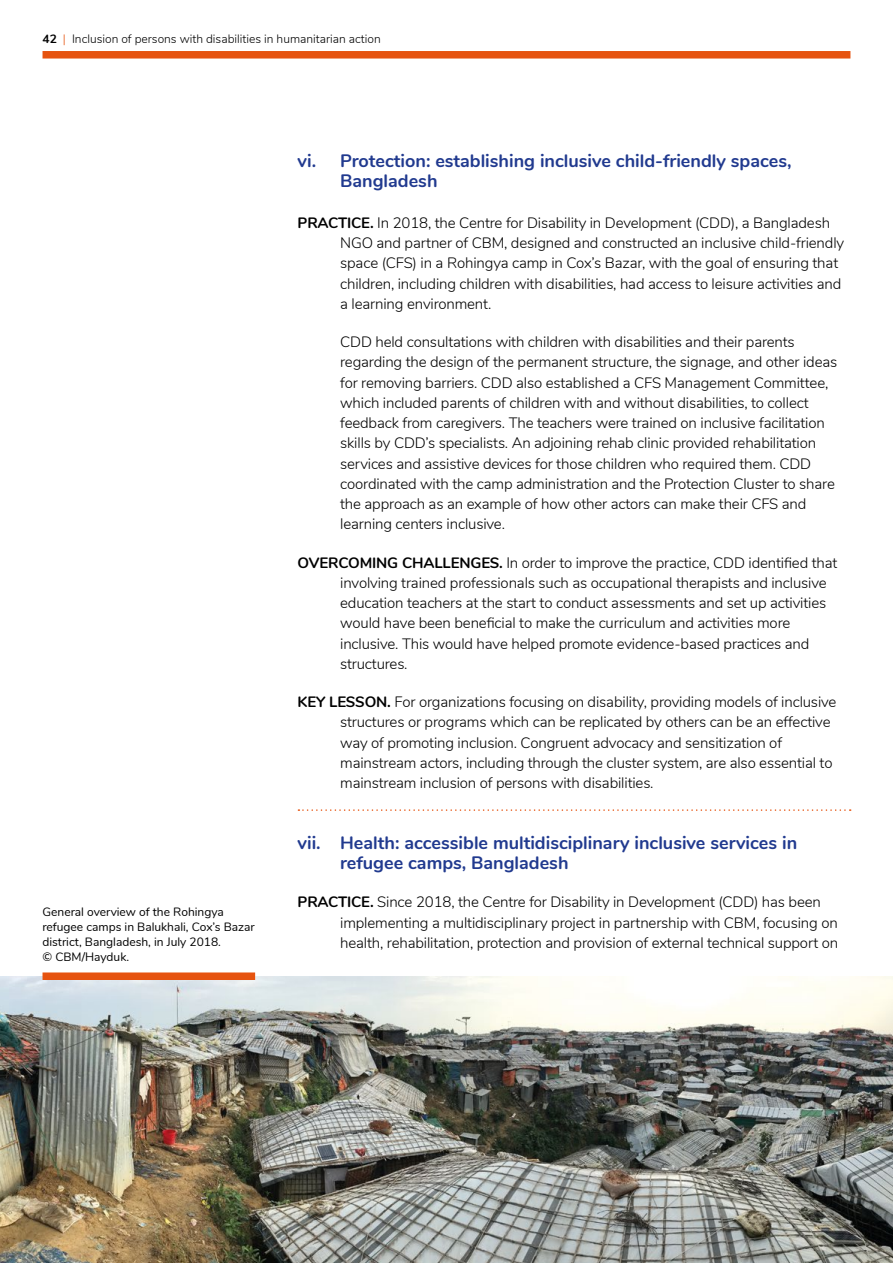
<style>
.page{position:relative;width:893px;height:1263px;background:#fff}
.page>*{position:absolute;margin:0;border:0;box-sizing:border-box;transform-origin:0 0}
.t1{font:700 18px/20.2px "Nunito";color:#213a8f}
.t2{font:300 15px/20.2px "Nunito";letter-spacing:-.01em;color:#000}
.t3{font:12px/15px "Nunito";color:#000}
.t4{font:300 12px "Nunito";color:#000}
.s1{font-weight:700}
.s2{color:#e6530f}
</style>
<div class="page">
<div style="left:43px;top:51px;width:807px;height:8px;background:#e6530f"></div>
<svg style="left:298px;top:809px;width:553px;height:2px"></svg>
<img style="left:0;top:977px;width:893px;height:286px">
<div style="left:43px;top:972px;width:212px;height:8px;background:#e6530f"></div>
<p class="t4" style="left:43px;top:30px;width:340px"><span class="s1">42</span> <span class="s2">|</span> Inclusion of persons with disabilities in humanitarian action</p>
<p class="t3" style="left:43px;top:904px;width:214px">General overview of the Rohingya refugee camps in Balukhali, Cox’s Bazar district, Bangladesh, in July 2018.<br>© CBM/Hayduk.</p>
<h4 class="t1" style="left:340px;top:150px;width:453px;text-indent:-43px">vi. Protection: establishing inclusive child-friendly spaces,<br>Bangladesh</h4>
<h5 class="t2" style="left:298px;top:212px;width:534px"><span class="s1">PRACTICE.</span> In 2018, the Centre for Disability in Development (CDD), a Bangladesh</h5>
<p class="t2" style="left:340px;top:232px;width:505px">NGO and partner of CBM, designed and constructed an inclusive child-friendly space (CFS) in a Rohingya camp in Cox’s Bazar, with the goal of ensuring that children, including children with disabilities, had access to leisure activities and a learning environment.</p>
<p class="t2" style="left:340px;top:331px;width:499px">CDD held consultations with children with disabilities and their parents regarding the design of the permanent structure, the signage, and other ideas for removing barriers. CDD also established a CFS Management Committee, which included parents of children with and without disabilities, to collect feedback from caregivers. The teachers were trained on inclusive facilitation skills by CDD’s specialists. An adjoining rehab clinic provided rehabilitation services and assistive devices for those children who required them. CDD coordinated with the camp administration and the Protection Cluster to share the approach as an example of how other actors can make their CFS and learning centers inclusive.</p>
<h5 class="t2" style="left:298px;top:551px;width:541px"><span class="s1">OVERCOMING CHALLENGES.</span> In order to improve the practice, CDD identified that</h5>
<p class="t2" style="left:340px;top:572px;width:488px">involving trained professionals such as occupational therapists and inclusive education teachers at the start to conduct assessments and set up activities would have been beneficial to make the curriculum and activities more inclusive. This would have helped promote evidence-based practices and structures.</p>
<h5 class="t2" style="left:298px;top:691px;width:540px"><span class="s1">KEY LESSON.</span> For organizations focusing on disability, providing models of inclusive</h5>
<p class="t2" style="left:340px;top:711px;width:494px">structures or programs which can be replicated by others can be an effective way of promoting inclusion. Congruent advocacy and sensitization of mainstream actors, including through the cluster system, are also essential to mainstream inclusion of persons with disabilities.</p>
<h4 class="t1" style="left:340px;top:831px;width:458px;text-indent:-43px">vii. Health: accessible multidisciplinary inclusive services in refugee camps, Bangladesh</h4>
<h5 class="t2" style="left:298px;top:891px;width:525px"><span class="s1">PRACTICE.</span> Since 2018, the Centre for Disability in Development (CDD) has been</h5>
<p class="t2" style="left:340px;top:911px;width:500px">implementing a multidisciplinary project in partnership with CBM, focusing on health, rehabilitation, protection and provision of external technical support on</p>
</div>
